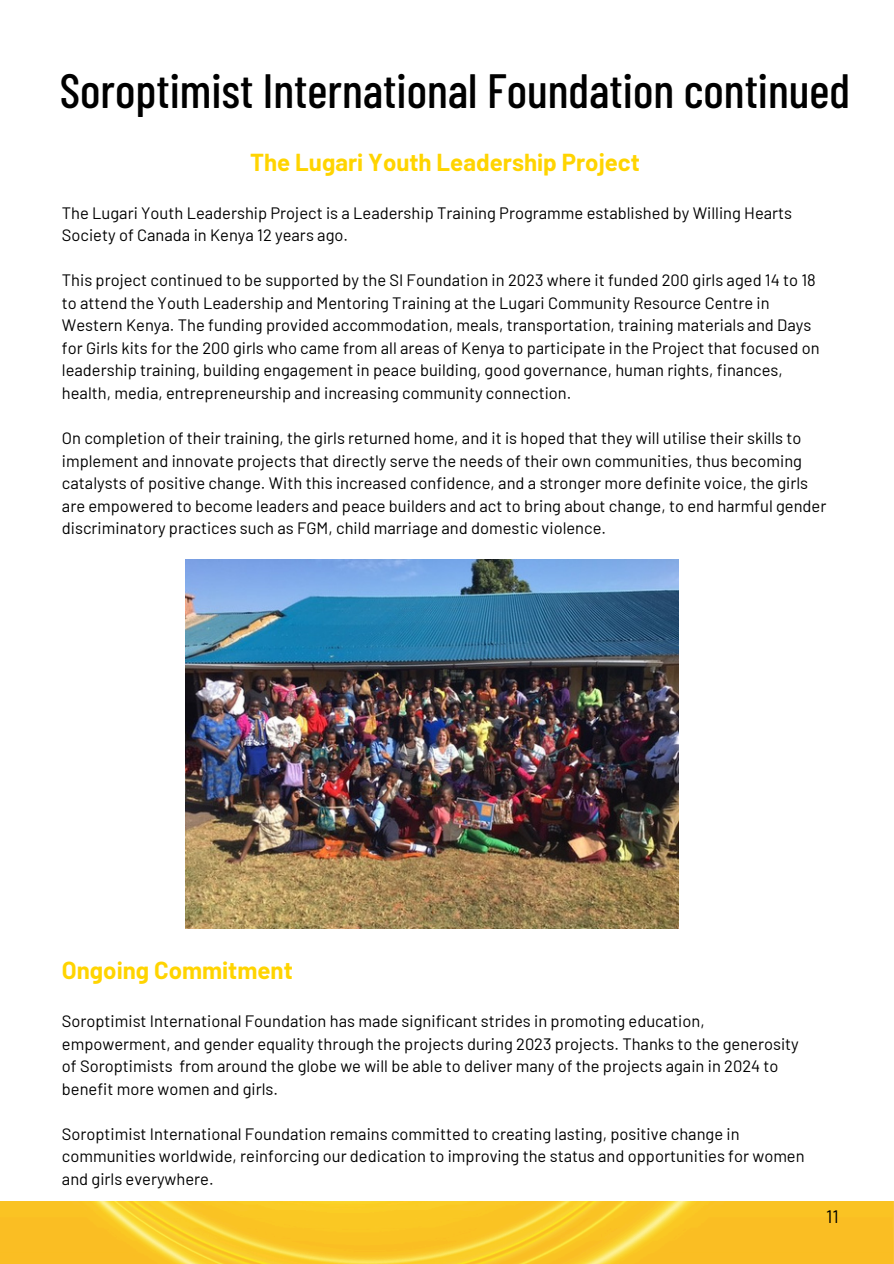
<style>
.page{position:relative;width:894px;height:1264px;background:#fff}
.page>*{position:absolute;margin:0;border:0;box-sizing:border-box;transform-origin:0 0}
.t1{font:500 48px "Barlow Condensed";color:#000}
.t2{font:700 24px "Barlow";color:#ffd400}
.t3{font:18px "Barlow";color:#000}
.t4{font:16.5px/22.5px "Barlow";color:#000}
</style>
<div class="page">
<img style="left:0;top:1201px;width:893px;height:62px">
<img style="left:185px;top:559px;width:493px;height:369px">
<p class="t1" style="left:60px;top:60px;width:791px">Soroptimist International Foundation continued</p>
<p class="t2" style="left:250px;top:146px;width:391px">The Lugari Youth Leadership Project</p>
<p class="t4" style="left:62px;top:201px;width:731px">The Lugari Youth Leadership Project is a Leadership Training Programme established by Willing Hearts<br>Society of Canada in Kenya 12 years ago.</p>
<p class="t4" style="left:62px;top:268px;width:759px">This project continued to be supported by the SI Foundation in 2023 where it funded 200 girls aged 14 to 18 to attend the Youth Leadership and Mentoring Training at the Lugari Community Resource Centre in Western Kenya. The funding provided accommodation, meals, transportation, training materials and Days for Girls kits for the 200 girls who came from all areas of Kenya to participate in the Project that focused on leadership training, building engagement in peace building, good governance, human rights, finances, health, media, entrepreneurship and increasing community connection.</p>
<h2 class="t4" style="left:62px;top:426px;width:765px">On completion of their training, the girls returned home, and it is hoped that they will utilise their skills to implement and innovate projects that directly serve the needs of their own communities, thus becoming catalysts of positive change. With this increased confidence, and a stronger more definite voice, the girls are empowered to become leaders and peace builders and act to bring about change, to end harmful gender discriminatory practices such as FGM, child marriage and domestic violence.</h2>
<p class="t2" style="left:62px;top:954px;width:232px">Ongoing Commitment</p>
<p class="t4" style="left:62px;top:1009px;width:738px">Soroptimist International Foundation has made significant strides in promoting education, empowerment, and gender equality through the projects during 2023 projects. Thanks to the generosity of Soroptimists from around the globe we will be able to deliver many of the projects again in 2024 to benefit more women and girls.</p>
<p class="t4" style="left:62px;top:1121px;width:744px">Soroptimist International Foundation remains committed to creating lasting, positive change in communities worldwide, reinforcing our dedication to improving the status and opportunities for women and girls everywhere.</p>
<p class="t3" style="left:826px;top:1204px;width:14px">11</p>
</div>
